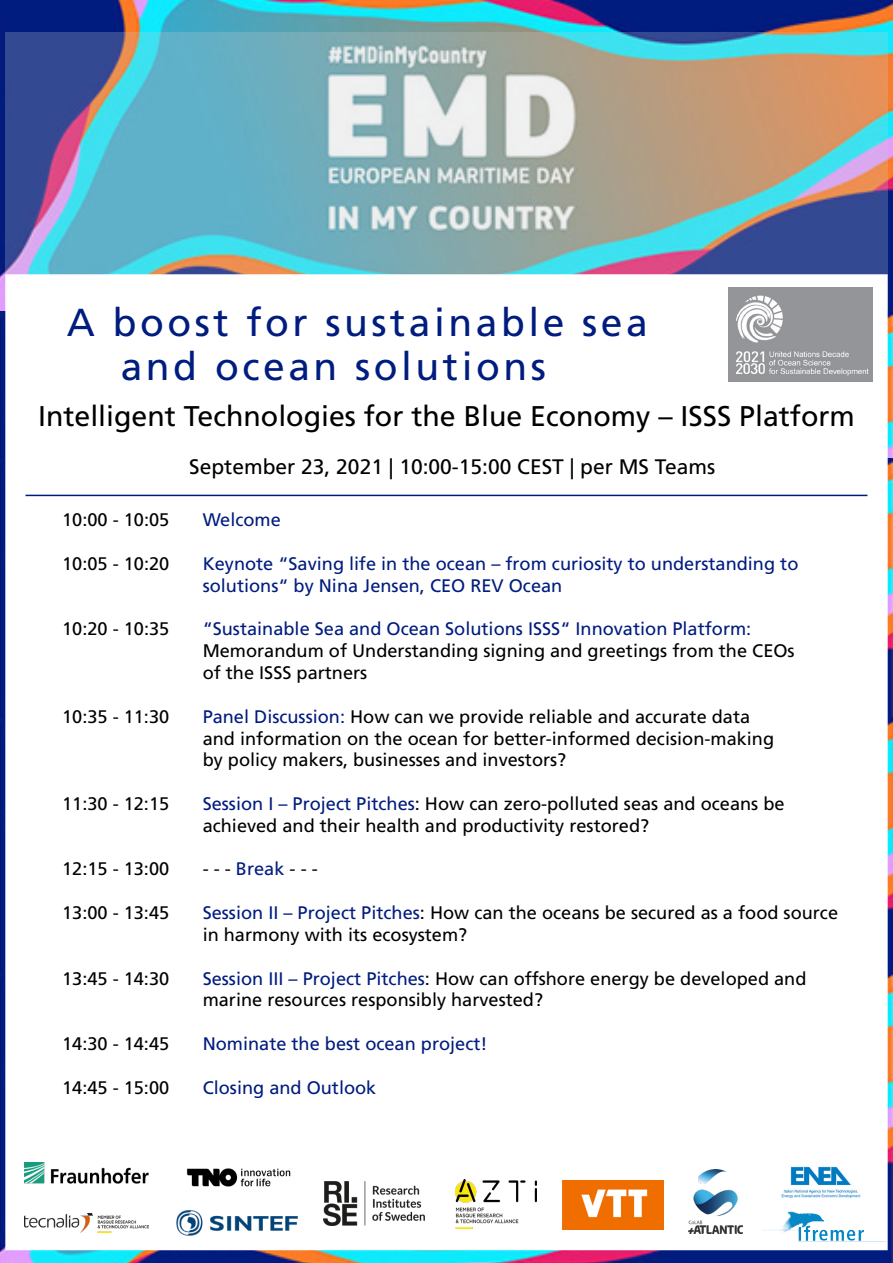
<style>
.page{position:relative;width:893px;height:1263px;background:#fff}
.page>*{position:absolute;margin:0;border:0;box-sizing:border-box;transform-origin:0 0}
.t1{font:39px/43.5px "Frutiger LT Com";letter-spacing:.09em;color:#001c7f}
.t2{font:28.5px "Frutiger LT Com";color:#000}
.t3{font:21px "Frutiger LT Com";color:#000}
.t4{font:18.15px/21.8px "Frutiger LT Com";color:#000}
.t5{font:18.15px/21.8px "Frutiger LT Com";color:#001c7f}
.s1{color:#001c7f}
</style>
<div class="page">
<img style="left:0;top:0;width:893px;height:458px">
<svg style="left:5px;top:32px;width:883px;height:242px;background:#86a4ad"></svg>
<img style="left:0;top:972px;width:893px;height:291px">
<div style="left:5px;top:274px;width:883px;height:976px;background:#fff;border:2px solid #fff"></div>
<img style="left:25px;top:1162px;width:123px;height:21px">
<img style="left:176px;top:1210px;width:122px;height:26px">
<img style="left:323px;top:1182px;width:102px;height:43px">
<img style="left:24px;top:1213px;width:124px;height:19px">
<img style="left:455px;top:1179px;width:82px;height:49px">
<img style="left:688px;top:1169px;width:55px;height:64px">
<img style="left:186px;top:1168px;width:105px;height:19px">
<img style="left:563px;top:1180px;width:100px;height:49px">
<hr style="left:26px;top:495px;width:841px;height:1px;background:#001c7f">
<img style="left:781px;top:1166px;width:80px;height:32px">
<img style="left:762px;top:1211px;width:102px;height:30px">
<img style="left:728px;top:288px;width:145px;height:93px">
<h1 class="t1" style="left:121px;top:301px;width:529px;text-indent:-54px">A boost for sustainable sea and ocean solutions</h1>
<h2 class="t2" style="left:38px;top:400px;width:818px">Intelligent Technologies for the Blue Economy – ISSS Platform</h2>
<p class="t3" style="left:189px;top:454px;width:528px">September 23, 2021 | 10:00-15:00 CEST | per MS Teams</p>
<p class="t4" style="left:62px;top:509px;width:109px">10:00 - 10:05</p>
<p class="t5" style="left:203px;top:509px;width:80px">Welcome</p>
<p class="t4" style="left:62px;top:553px;width:109px">10:05 - 10:20</p>
<p class="t5" style="left:203px;top:553px;width:597px">Keynote “Saving life in the ocean – from curiosity to understanding to solutions“ by Nina Jensen, CEO REV Ocean</p>
<p class="t4" style="left:62px;top:618px;width:109px">10:20 - 10:35</p>
<p class="t5" style="left:203px;top:618px;width:550px">“Sustainable Sea and Ocean Solutions ISSS“ Innovation Platform:</p>
<p class="t4" style="left:203px;top:640px;width:593px">Memorandum of Understanding signing and greetings from the CEOs of the ISSS partners</p>
<p class="t4" style="left:62px;top:706px;width:109px">10:35 - 11:30</p>
<p class="t4" style="left:203px;top:706px;width:573px"><span class="s1">Panel Discussion:</span> How can we provide reliable and accurate data and information on the ocean for better-informed decision-making by policy makers, businesses and investors?</p>
<p class="t4" style="left:62px;top:793px;width:109px">11:30 - 12:15</p>
<p class="t4" style="left:203px;top:793px;width:583px"><span class="s1">Session I – Project Pitches</span>: How can zero-polluted seas and oceans be achieved and their health and productivity restored?</p>
<p class="t4" style="left:62px;top:858px;width:109px">12:15 - 13:00</p>
<p class="t4" style="left:203px;top:858px;width:117px">- - - <span class="s1">Break</span> - - -</p>
<p class="t4" style="left:62px;top:902px;width:109px">13:00 - 13:45</p>
<p class="t4" style="left:203px;top:902px;width:637px"><span class="s1">Session II – Project Pitches</span>: How can the oceans be secured as a food source in harmony with its ecosystem?</p>
<p class="t4" style="left:62px;top:967px;width:109px">13:45 - 14:30</p>
<p class="t4" style="left:203px;top:967px;width:605px"><span class="s1">Session III – Project Pitches</span>: How can offshore energy be developed and marine resources responsibly harvested?</p>
<p class="t4" style="left:62px;top:1033px;width:109px">14:30 - 14:45</p>
<p class="t5" style="left:203px;top:1033px;width:286px">Nominate the best ocean project!</p>
<p class="t4" style="left:62px;top:1076px;width:109px">14:45 - 15:00</p>
<p class="t5" style="left:203px;top:1076px;width:175px">Closing and Outlook</p>
</div>
